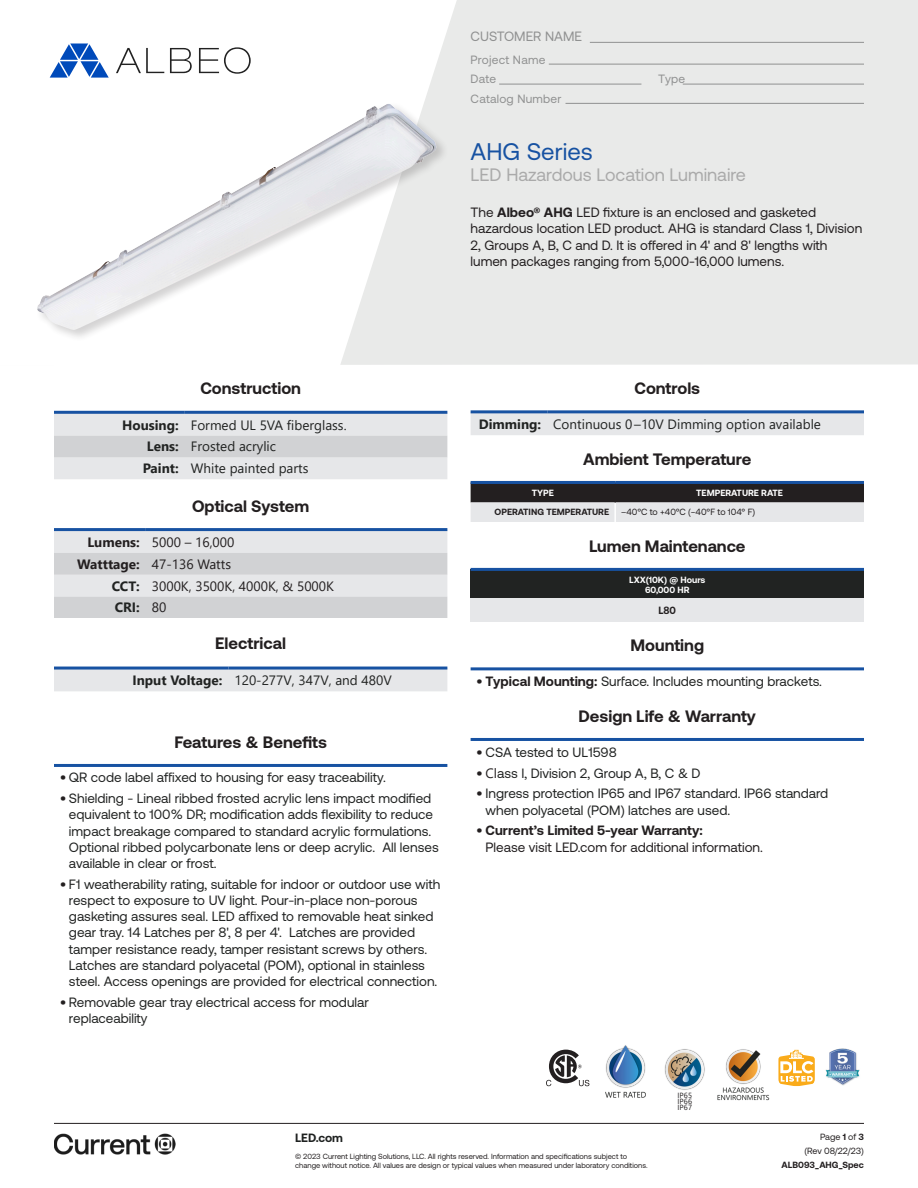
<style>
.page{position:relative;width:918px;height:1188px;background:#fff}
.page>*{position:absolute;margin:0;border:0;box-sizing:border-box;transform-origin:0 0}
.t1{font:24px "Aeonik";color:#1752a2}
.t2{font:18px "Aeonik";color:#aaa}
.t3{font:700 16.5px "Aeonik";color:#231f20}
.t4{font:13.5px/16.2px "Aeonik";color:#212322}
.t5{font:13.5px/16.5px "Aeonik";color:#231f20}
.t6{font:13.5px "Segoe UI";color:#212322}
.PG1_Table{font:13.5px "Segoe UI";color:#231f20}
.PG1_Table-2{font:700 13.5px "Segoe UI";color:#212322}
.PG1_Table-3{font:700 13.5px "Segoe UI";color:#231f20}
.t7{font:13.5px "Aeonik";color:#909191}
.t8{font:12px/19.5px "Aeonik";letter-spacing:.02em;color:#909191}
.t9{font:700 12px "Aeonik";color:#1e2120}
.t10{font:700 10.5px "Aeonik";color:#231f20;scale:.95 1}
.PG1_Table-4{font:9px/14.1px "Aeonik";color:#231f20;text-align:right}
.t11{font:700 9px/10.5px "Aeonik";color:#fff;text-align:center}
.t12{font:700 9px "Aeonik";color:#231f20}
.t13{font:7.5px/9.8px "Aeonik";color:#231f20}
.t14{font:7.5px "Segoe UI";letter-spacing:.02em;color:#231f20}
.s1{font-weight:700}
.s2{font-weight:700;color:#231f20}
.s3{font-family:"Segoe UI";color:#231f20}
</style>
<div class="page">
<div style="left:461px;top:0;width:457px;height:365px;background:#e9eae9"></div>
<svg style="left:49px;top:0;width:412px;height:365px"></svg>
<hr style="left:549px;top:64px;width:315px;height:1px;background:#909191">
<hr style="left:499px;top:84px;width:142px;height:1px;background:#909191">
<hr style="left:683px;top:84px;width:181px;height:1px;background:#909191">
<hr style="left:566px;top:103px;width:298px;height:1px;background:#909191">
<hr style="left:54px;top:1123px;width:810px;height:1px;background:#231f20">
<img style="left:54px;top:1133px;width:122px;height:22px">
<svg style="left:50px;top:43px;width:59px;height:35px"></svg>
<svg style="left:116px;top:48px;width:48px;height:25px"></svg>
<svg style="left:170px;top:48px;width:22px;height:25px"></svg>
<svg style="left:199px;top:47px;width:52px;height:27px"></svg>
<hr style="left:471px;top:738px;width:393px;height:3px;background:#1752a2">
<hr style="left:54px;top:764px;width:393px;height:3px;background:#1752a2">
<hr style="left:471px;top:667px;width:393px;height:3px;background:#1752a2">
<svg style="left:471px;top:484px;width:393px;height:38px;background:#888788"></svg>
<hr style="left:471px;top:481px;width:144px;height:3px;background:#1752a2">
<hr style="left:615px;top:481px;width:249px;height:3px;background:#1752a2">
<div style="left:471px;top:569px;width:393px;height:30px;background:#212322"></div>
<div style="left:471px;top:599px;width:393px;height:23px;background:#e6e7e9"></div>
<hr style="left:471px;top:568px;width:393px;height:3px;background:#1752a2">
<svg style="left:54px;top:531px;width:393px;height:87px;background:#dbdcde"></svg>
<hr style="left:54px;top:528px;width:92px;height:3px;background:#1752a2">
<hr style="left:146px;top:528px;width:301px;height:3px;background:#1752a2">
<div style="left:54px;top:670px;width:393px;height:21px;background:#e6e7e9"></div>
<hr style="left:54px;top:667px;width:174px;height:3px;background:#1752a2">
<hr style="left:228px;top:667px;width:219px;height:3px;background:#1752a2">
<img style="left:825px;top:1048px;width:35px;height:38px">
<div style="left:471px;top:413px;width:393px;height:22px;background:#e6e7e9"></div>
<hr style="left:471px;top:410px;width:76px;height:3px;background:#1752a2">
<hr style="left:547px;top:410px;width:317px;height:3px;background:#1752a2">
<div style="left:35px;top:102px;width:414px;height:240px;background:#231f20;opacity:.2"></div>
<img style="left:37px;top:104px;width:401px;height:226px">
<svg style="left:778px;top:1050px;width:37px;height:36px"></svg>
<img style="left:717px;top:1049px;width:53px;height:52px">
<img style="left:605px;top:1045px;width:41px;height:53px">
<img style="left:664px;top:1049px;width:41px;height:41px">
<svg style="left:54px;top:414px;width:393px;height:65px;background:#dfe0e2"></svg>
<hr style="left:54px;top:411px;width:131px;height:3px;background:#1752a2">
<hr style="left:185px;top:411px;width:262px;height:3px;background:#1752a2">
<hr style="left:590px;top:42px;width:274px;height:1px;background:#909191">
<svg style="left:546px;top:1050px;width:43px;height:36px"></svg>
<p class="t7" style="left:471px;top:29px;width:113px">CUSTOMER NAME</p>
<p class="t8" style="left:471px;top:50px;width:76px">Project Name<br>Date</p>
<p class="t8" style="left:471px;top:89px;width:92px">Catalog Number</p>
<p class="t8" style="left:658px;top:69px;width:29px">Type</p>
<h1 class="t1" style="left:471px;top:138px;width:124px">AHG Series</h1>
<h2 class="t2" style="left:471px;top:165px;width:277px">LED Hazardous Location Luminaire</h2>
<p class="t5" style="left:471px;top:204px;width:393px">The <span class="s1">Albeo® AHG</span> LED fixture is an enclosed and gasketed hazardous location LED product. AHG is standard Class 1, Division 2, Groups A, B, C and D. It is offered in 4' and 8' lengths with lumen packages ranging from 5,000-16,000 lumens.</p>
<p class="t3" style="left:200px;top:379px;width:102px">Construction</p>
<p class="PG1_Table-2" style="left:122px;top:412px;width:58px">Housing:</p>
<p class="t6" style="left:191px;top:412px;width:157px">Formed UL 5VA fiberglass.</p>
<p class="PG1_Table-2" style="left:147px;top:434px;width:33px">Lens:</p>
<p class="t6" style="left:191px;top:434px;width:87px">Frosted acrylic</p>
<p class="PG1_Table-2" style="left:143px;top:456px;width:38px">Paint:</p>
<p class="t6" style="left:191px;top:456px;width:119px">White painted parts</p>
<p class="t3" style="left:192px;top:496px;width:119px">Optical System</p>
<p class="PG1_Table-3" style="left:87px;top:529px;width:54px">Lumens:</p>
<p class="PG1_Table" style="left:152px;top:529px;width:84px">5000 – 16,000</p>
<p class="PG1_Table-3" style="left:77px;top:551px;width:64px">Watttage:</p>
<p class="PG1_Table" style="left:152px;top:551px;width:81px">47-136 Watts</p>
<p class="PG1_Table-2" style="left:112px;top:573px;width:29px">CCT:</p>
<p class="PG1_Table" style="left:152px;top:573px;width:184px">3000K, 3500K, 4000K, &amp; 5000K</p>
<p class="PG1_Table-2" style="left:115px;top:595px;width:27px">CRI:</p>
<p class="PG1_Table" style="left:152px;top:595px;width:16px">80</p>
<p class="t3" style="left:215px;top:634px;width:72px">Electrical</p>
<p class="PG1_Table-2" style="left:132px;top:668px;width:92px">Input Voltage:</p>
<p class="t6" style="left:234px;top:668px;width:159px">120-277V, 347V, and 480V</p>
<p class="t3" style="left:174px;top:732px;width:154px">Features &amp; Benefits</p>
<p class="t4" style="left:60px;top:770px;width:327px"><span class="s2">•</span> QR code label affixed to housing for easy traceability.</p>
<p class="t4" style="left:69px;top:790px;width:371px;text-indent:-9px"><span class="s2">•</span> Shielding - Lineal ribbed frosted acrylic lens impact modified equivalent to 100% DR; modification adds flexibility to reduce impact breakage compared to standard acrylic formulations.<br>Optional ribbed polycarbonate lens or deep acrylic. All lenses available in clear or frost.</p>
<p class="t4" style="left:69px;top:876px;width:373px;text-indent:-9px"><span class="s2">•</span> F1 weatherability rating, suitable for indoor or outdoor use with respect to exposure to UV light. Pour-in-place non-porous gasketing assures seal. LED affixed to removable heat sinked gear tray. 14 Latches per 8', 8 per 4'. Latches are provided tamper resistance ready, tamper resistant screws by others.<br>Latches are standard polyacetal (POM), optional in stainless steel. Access openings are provided for electrical connection.</p>
<p class="t4" style="left:69px;top:994px;width:301px;text-indent:-9px"><span class="s2">•</span> Removable gear tray electrical access for modular replaceability</p>
<p class="t3" style="left:634px;top:379px;width:67px">Controls</p>
<p class="PG1_Table-2" style="left:479px;top:412px;width:64px">Dimming:</p>
<p class="t6" style="left:553px;top:412px;width:269px">Continuous 0 –10V Dimming option available</p>
<p class="t3" style="left:583px;top:449px;width:170px">Ambient Temperature</p>
<p class="t11" style="left:532px;top:488px;width:24px">TYPE</p>
<p class="t11" style="left:696px;top:488px;width:88px">TEMPERATURE RATE</p>
<p class="t12" style="left:495px;top:506px;width:116px">OPERATING TEMPERATURE</p>
<p class="PG1_Table-4" style="left:621px;top:505px;width:136px">–40°C to +40°C (−40°F to 104° F)</p>
<p class="t3" style="left:589px;top:536px;width:158px">Lumen Maintenance</p>
<p class="t11" style="left:629px;top:574px;width:78px">LXX(10K) @ Hours<br>60,000 HR</p>
<p class="t10" style="left:659px;top:604px;width:20px">L80</p>
<p class="t3" style="left:631px;top:636px;width:75px">Mounting</p>
<p class="t4" style="left:477px;top:673px;width:347px"><span class="s2">• Typical Mounting:</span> Surface. Includes mounting brackets.</p>
<p class="t3" style="left:579px;top:706px;width:179px">Design Life &amp; Warranty</p>
<p class="t4" style="left:477px;top:744px;width:142px"><span class="s2">•</span> CSA tested to UL1598</p>
<p class="t4" style="left:477px;top:765px;width:226px"><span class="s2">•</span> <span class="s3">Cl</span>ass I, Division 2, Group A, B, C &amp; D</p>
<p class="t4" style="left:486px;top:786px;width:344px;text-indent:-9px"><span class="s2">•</span> Ingress protection IP65 and IP67 standard. IP66 standard when polyacetal (POM) latches are used.</p>
<p class="t5" style="left:486px;top:823px;width:279px;text-indent:-9px"><span class="s1">• Current’s Limited 5-year Warranty:<br></span>Please visit LED.com for additional information.</p>
<p class="t14" style="left:678px;top:1088px;width:16px">IP65</p>
<p class="t14" style="left:678px;top:1094px;width:16px">IP66</p>
<p class="t14" style="left:678px;top:1100px;width:16px">IP67</p>
<p class="t9" style="left:295px;top:1131px;width:49px">LED.com</p>
<p class="t13" style="left:295px;top:1151px;width:354px">© 2023 Current Lighting Solutions, LLC. All rights reserved. Information and specifications subject to change without notice. All values are design or typical values when measured under laboratory conditions.</p>
<p class="PG1_Table-4" style="left:805px;top:1130px;width:61px">Page <span class="s1">1</span> of <span class="s1">3 </span>(Rev 08/22/23)</p>
<p class="t12" style="left:782px;top:1160px;width:84px">ALB093_AHG_Spec</p>
</div>
